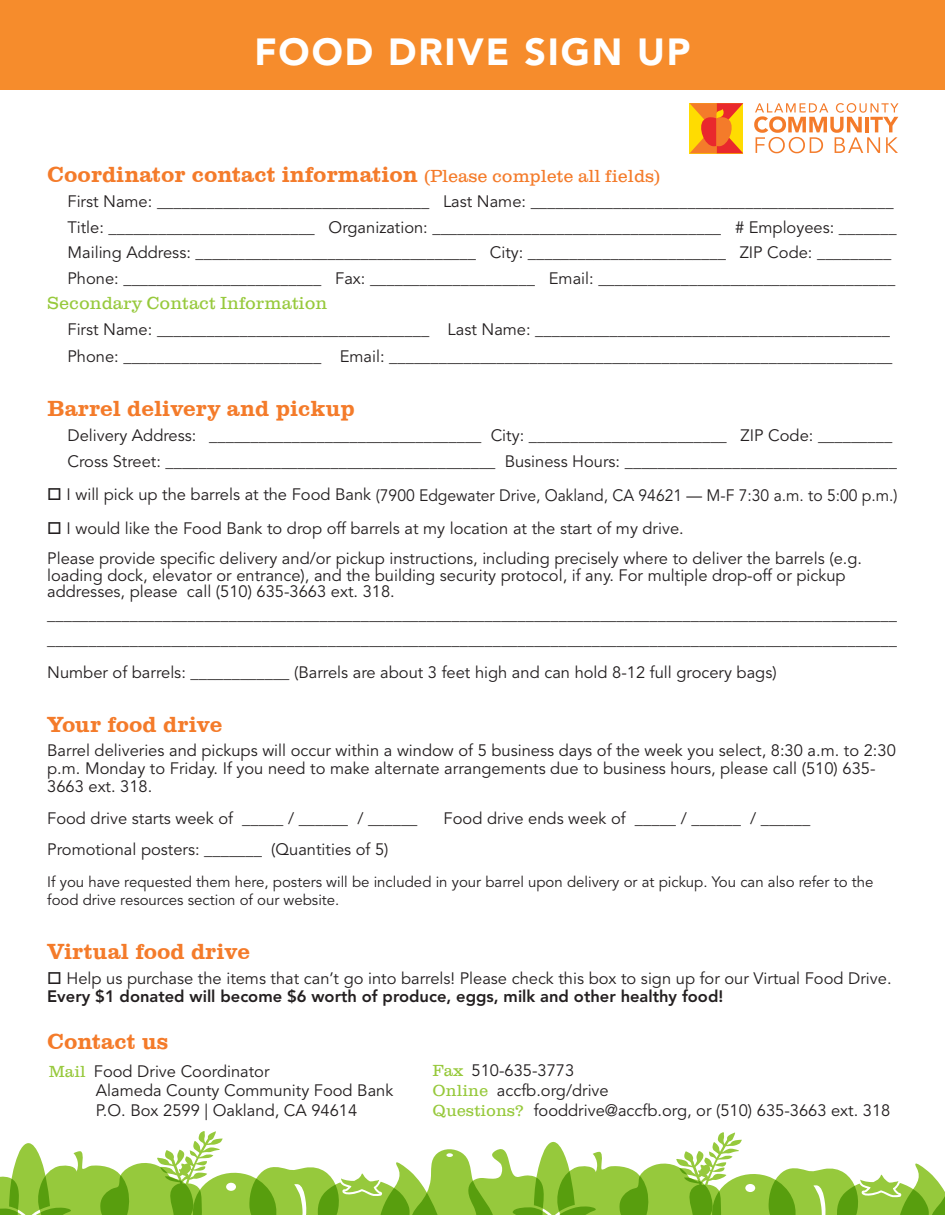
<style>
.page{position:relative;width:945px;height:1215px;background:#fff}
.page>*{position:absolute;margin:0;border:0;box-sizing:border-box;transform-origin:0 0}
.t1{font:900 37.5px "Avenir LT Std";letter-spacing:.05em;color:#fff}
.t2{font:22.5px "Clarendon";color:#f47b2a}
.t3{font:18px "Clarendon T Ligh";color:#97c93c}
.t4{font:16.5px/25.5px "Avenir LT Std";color:#231f20}
.t5{font:15px/18px "Avenir LT Std";color:#231f20}
.s1{font-family:"Clarendon T Ligh";font-size:18px}
.s2{font-weight:800}
.s3{font-family:"Clarendon T Ligh";color:#97c93c}
</style>
<div class="page">
<div style="left:0;top:0;width:945px;height:89px;background:#f68c2c"></div>
<svg style="left:0;top:1131px;width:945px;height:84px"></svg>
<svg style="left:754px;top:103px;width:144px;height:50px"></svg>
<svg style="left:690px;top:103px;width:53px;height:50px;background:#f4831c"></svg>
<h1 class="t1" style="left:255px;top:30px;width:437px">FOOD DRIVE SIGN UP</h1>
<h2 class="t2" style="left:47px;top:162px;width:615px">Coordinator contact information <span class="s1">(Please complete all fields)</span></h2>
<p class="t4" style="left:68px;top:189px;width:831px">First Name: _________________________________ Last Name: ____________________________________________ Title: _________________________ Organization: ___________________________________ # Employees: _______ Mailing Address: __________________________________ City: ________________________ ZIP Code: _________ Phone: ________________________ Fax: ____________________ Email: ____________________________________</p>
<p class="t3" style="left:47px;top:293px;width:282px">Secondary Contact Information</p>
<p class="t4" style="left:68px;top:316px;width:827px;line-height:27px">First Name: _________________________________ Last Name: ___________________________________________<br>Phone: ________________________ Email: _____________________________________________________________</p>
<h2 class="t2" style="left:47px;top:396px;width:309px">Barrel delivery and pickup</h2>
<p class="t4" style="left:68px;top:423px;width:831px">Delivery Address: _________________________________ City: ________________________ ZIP Code: _________<br>Cross Street: ________________________________________ Business Hours: _________________________________</p>
<p class="t4" style="left:47px;top:483px;width:852px">□ I will pick up the barrels at the Food Bank (7900 Edgewater Drive, Oakland, CA 94621 — M-F 7:30 a.m. to 5:00 p.m.)</p>
<p class="t4" style="left:47px;top:514px;width:816px;line-height:30px">□ I would like the Food Bank to drop off barrels at my location at the start of my drive.<br>Please provide specific delivery and/or pickup instructions, including precisely where to deliver the barrels (e.g.</p>
<p class="t4" style="left:47px;top:567px;width:800px;line-height:16.5px">loading dock, elevator or entrance), and the building security protocol, if any. For multiple drop-off or pickup addresses, please call (510) 635-3663 ext. 318.</p>
<p class="t4" style="left:47px;top:602px;width:851px">_______________________________________________________________________________________________________ _______________________________________________________________________________________________________</p>
<p class="t4" style="left:47px;top:660px;width:731px">Number of barrels: ____________ (Barrels are about 3 feet high and can hold 8-12 full grocery bags)</p>
<h2 class="t2" style="left:47px;top:711px;width:177px">Your food drive</h2>
<p class="t4" style="left:47px;top:742px;width:850px;line-height:18px">Barrel deliveries and pickups will occur within a window of 5 business days of the week you select, 8:30 a.m. to 2:30 p.m. Monday to Friday. If you need to make alternate arrangements due to business hours, please call (510) 635-<br>3663 ext. 318.</p>
<p class="t4" style="left:47px;top:806px;width:372px">Food drive starts week of _____ / ______ / ______</p>
<p class="t4" style="left:444px;top:806px;width:368px">Food drive ends week of _____ / ______ / ______</p>
<p class="t4" style="left:47px;top:837px;width:343px">Promotional posters: _______ (Quantities of 5)</p>
<p class="t5" style="left:47px;top:873px;width:828px">If you have requested them here, posters will be included in your barrel upon delivery or at pickup. You can also refer to the food drive resources section of our website.</p>
<h2 class="t2" style="left:47px;top:939px;width:204px">Virtual food drive</h2>
<p class="t4" style="left:47px;top:969px;width:846px;line-height:18px">□ Help us purchase the items that can’t go into barrels! Please check this box to sign up for our Virtual Food Drive.<br><span class="s2">Every $1 donated will become $6 worth of produce, eggs, milk and other healthy food!</span></p>
<h2 class="t2" style="left:47px;top:1029px;width:123px">Contact us</h2>
<p class="t4" style="left:96px;top:1061px;width:299px;line-height:19.8px;text-indent:-47px"><span class="s3">Mail</span> Food Drive Coordinator<br>Alameda County Community Food Bank<br>P.O. Box 2599 | Oakland, CA 94614</p>
<p class="t4" style="left:433px;top:1061px;width:459px;line-height:19.8px"><span class="s3">Fax</span> 510-635-3773<br><span class="s3">Online</span> accfb.org/drive<br><span class="s3">Questions?</span> fooddrive@accfb.org, or (510) 635-3663 ext. 318</p>
</div>
